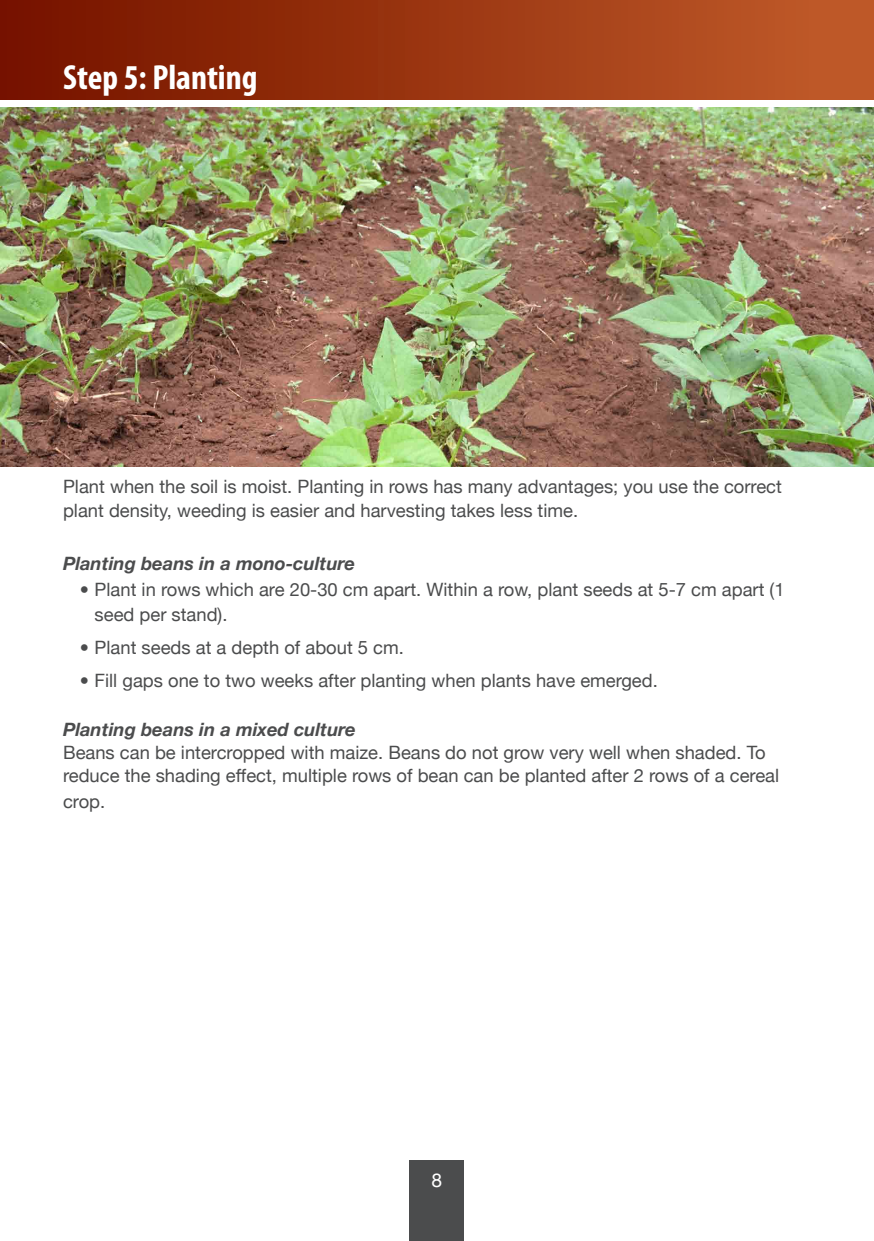
<style>
.page{position:relative;width:874px;height:1241px;background:#fff}
.page>*{position:absolute;margin:0;border:0;box-sizing:border-box;transform-origin:0 0}
.t1{font:700 condensed 35px "Myriad Pro";color:#fff}
.t2{font:19.25px "Helvetica Neue";color:#fff}
.t3{font:18.38px/24.5px "Helvetica Neue";color:#4b4c4d}
.t4{font:italic 700 18.38px "Helvetica Neue";color:#4b4c4d}
</style>
<div class="page">
<div style="left:0;top:0;width:873px;height:99px;background:linear-gradient(to right,#751100,#c25c2a)"></div>
<div style="left:409px;top:1160px;width:55px;height:80px;background:#4b4c4d"></div>
<img style="left:0;top:108px;width:873px;height:358px">
<p class="t1" style="left:63px;top:56px;width:196px">Step 5: Planting</p>
<p class="t3" style="left:63px;top:473px;width:720px">Plant when the soil is moist. Planting in rows has many advantages; you use the correct plant density, weeding is easier and harvesting takes less time.</p>
<p class="t4" style="left:63px;top:552px;width:293px">Planting beans in a mono-culture</p>
<p class="t3" style="left:94px;top:577px;width:691px;text-indent:-15px">• Plant in rows which are 20-30 cm apart. Within a row, plant seeds at 5-7 cm apart (1 seed per stand).</p>
<p class="t3" style="left:80px;top:634px;width:325px">• Plant seeds at a depth of about 5 cm.</p>
<p class="t3" style="left:80px;top:668px;width:579px">• Fill gaps one to two weeks after planting when plants have emerged.</p>
<p class="t4" style="left:63px;top:718px;width:294px">Planting beans in a mixed culture</p>
<p class="t3" style="left:63px;top:740px;width:717px;line-height:22.8px">Beans can be intercropped with maize. Beans do not grow very well when shaded. To reduce the shading effect, multiple rows of bean can be planted after 2 rows of a cereal</p>
<p class="t3" style="left:63px;top:788px;width:44px">crop.</p>
<p class="t2" style="left:431px;top:1168px;width:12px">8</p>
</div>
